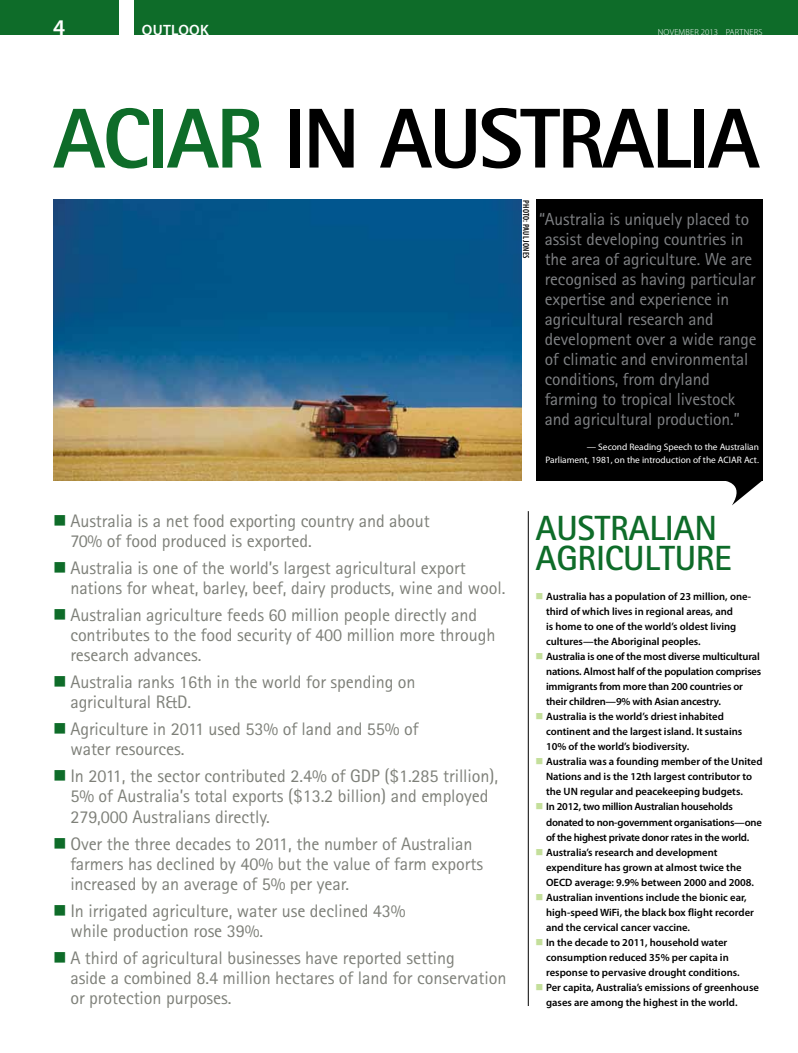
<style>
.page{position:relative;width:798px;height:1053px;background:#fff}
.page>*{position:absolute;margin:0;border:0;box-sizing:border-box;transform-origin:0 0}
._01_Heading_big{font:800 85px "Rotis Sans Serif";letter-spacing:-.03em;color:#000}
._01_Heading_small{font:700 35px/30px "Rotis Sans Serif";letter-spacing:-.01em;color:#0e6c29}
.t1{font:600 22.5px "Myriad Pro";color:#fff}
._02_Precede{font:18.12px/20px "Rotis Sans Serif";letter-spacing:-.005em;color:#7e8079}
._05__B_Out_Heading{font:17.5px/20px "Rotis Sans Serif";letter-spacing:-.005em;color:#808285}
.t2{font:600 15px "Myriad Pro";letter-spacing:.02em;color:#fff}
._05_B_Out_Body_No_In{font:600 10.62px/15px "Myriad Pro";color:#000}
._05_B_Out_Body_No_In-2{font:600 10.62px/15px "Myriad Pro";letter-spacing:-.02em;color:#000}
._07_Pic_caption{font:9.38px/12.5px "Myriad Pro";color:#fff;text-align:right}
.t3{font:300 8.75px "Myriad Pro";letter-spacing:.02em;color:#fff}
.AciarPicCredit{font:600 condensed 8.75px "Myriad Pro";letter-spacing:.02em;color:#000}
.s1{color:#0e6c29}
.s2{color:#c4df9b}
</style>
<div class="page">
<div style="left:0;top:0;width:797px;height:35px;background:#0e6c29"></div>
<div style="left:119px;top:0;width:14px;height:35px;background:#fff"></div>
<img style="left:53px;top:199px;width:468px;height:281px">
<hr style="left:528px;top:511px;width:1px;height:494px;background:#000">
<div style="left:535px;top:199px;width:227px;height:282px;background:#000"></div>
<svg style="left:726px;top:481px;width:36px;height:24px"></svg>
<p class="t1" style="left:53px;top:13px;width:14px">4</p>
<p class="t2" style="left:142px;top:20px;width:68px">OUTLOOK</p>
<p class="t3" style="left:657px;top:26px;width:106px">NOVEMBER 2013 PARTNERS</p>
<p class="_01_Heading_big" style="left:53px;top:85px;width:707px"><span class="s1">ACIAR</span> IN AUSTRALIA</p>
<p class="AciarPicCredit" style="left:531px;top:200px;width:60px;rotate:90deg">PHOTO: PAUL JONES</p>
<p class="_05__B_Out_Heading" style="left:544px;top:209px;width:213px;text-indent:-6px">“Australia is uniquely placed to assist developing countries in the area of agriculture. We are recognised as having particular expertise and experience in agricultural research and development over a wide range of climatic and environmental conditions, from dryland farming to tropical livestock and agricultural production.”</p>
<p class="_07_Pic_caption" style="left:545px;top:440px;width:215px">— Second Reading Speech to the Australian<br>Parliament, 1981, on the introduction of the ACIAR Act.</p>
<p class="_02_Precede" style="left:70px;top:510px;width:361px;text-indent:-17px"><span class="s1">■</span> Australia is a net food exporting country and about<br>70% of food produced is exported.</p>
<p class="_02_Precede" style="left:70px;top:557px;width:436px;text-indent:-17px"><span class="s1">■</span> Australia is one of the world’s largest agricultural export nations for wheat, barley, beef, dairy products, wine and wool.</p>
<p class="_02_Precede" style="left:70px;top:604px;width:426px;text-indent:-17px"><span class="s1">■</span> Australian agriculture feeds 60 million people directly and contributes to the food security of 400 million more through research advances.</p>
<p class="_02_Precede" style="left:70px;top:672px;width:346px;text-indent:-17px"><span class="s1">■</span> Australia ranks 16th in the world for spending on agricultural R&amp;D.</p>
<p class="_02_Precede" style="left:70px;top:719px;width:349px;text-indent:-17px"><span class="s1">■</span> Agriculture in 2011 used 53% of land and 55% of water resources.</p>
<p class="_02_Precede" style="left:70px;top:766px;width:429px;text-indent:-17px"><span class="s1">■</span> In 2011, the sector contributed 2.4% of GDP ($1.285 trillion),<br>5% of Australia’s total exports ($13.2 billion) and employed<br>279,000 Australians directly.</p>
<p class="_02_Precede" style="left:70px;top:833px;width:414px;text-indent:-17px"><span class="s1">■</span> Over the three decades to 2011, the number of Australian farmers has declined by 40% but the value of farm exports increased by an average of 5% per year.</p>
<p class="_02_Precede" style="left:70px;top:900px;width:336px;text-indent:-17px"><span class="s1">■</span> In irrigated agriculture, water use declined 43% while production rose 39%.</p>
<p class="_02_Precede" style="left:70px;top:947px;width:437px;text-indent:-17px"><span class="s1">■</span> A third of agricultural businesses have reported setting<br>aside a combined 8.4 million hectares of land for conservation or protection purposes.</p>
<p class="_01_Heading_small" style="left:535px;top:513px;width:198px">AUSTRALIAN<br>AGRICULTURE</p>
<p class="_05_B_Out_Body_No_In" style="left:546px;top:589px;width:206px;text-indent:-11px"><span class="s2">■</span> Australia has a population of 23 million, one&shy;third of which lives in regional areas, and<br>is home to one of the world’s oldest living cultures—the Aboriginal peoples.</p>
<p class="_05_B_Out_Body_No_In" style="left:546px;top:649px;width:217px;text-indent:-11px"><span class="s2">■</span> Australia is one of the most diverse multicultural nations. Almost half of the population comprises immigrants from more than 200 countries or their children—9% with Asian ancestry.</p>
<p class="_05_B_Out_Body_No_In" style="left:546px;top:709px;width:197px;text-indent:-11px"><span class="s2">■</span> Australia is the world’s driest inhabited continent and the largest island. It sustains<br>10% of the world’s biodiversity.</p>
<p class="_05_B_Out_Body_No_In" style="left:546px;top:754px;width:218px;text-indent:-11px"><span class="s2">■</span> Australia was a founding member of the United<br>Nations and is the 12th largest contributor to the UN regular and peacekeeping budgets.</p>
<p class="_05_B_Out_Body_No_In-2" style="left:546px;top:799px;width:217px;text-indent:-11px"><span class="s2">■</span> In 2012, two million Australian households donated to non-government organisations—one of the highest private donor rates in the world.</p>
<p class="_05_B_Out_Body_No_In" style="left:546px;top:844px;width:209px;text-indent:-11px"><span class="s2">■</span> Australia’s research and development expenditure has grown at almost twice the<br>OECD average: 9.9% between 2000 and 2008.</p>
<p class="_05_B_Out_Body_No_In" style="left:546px;top:889px;width:209px;text-indent:-11px"><span class="s2">■</span> Australian inventions include the bionic ear, high-speed WiFi, the black box flight recorder and the cervical cancer vaccine.</p>
<p class="_05_B_Out_Body_No_In" style="left:546px;top:934px;width:195px;text-indent:-11px"><span class="s2">■</span> In the decade to 2011, household water consumption reduced 35% per capita in response to pervasive drought conditions.</p>
<p class="_05_B_Out_Body_No_In" style="left:546px;top:979px;width:214px;text-indent:-11px"><span class="s2">■</span> Per capita, Australia’s emissions of greenhouse gases are among the highest in the world.</p>
</div>
